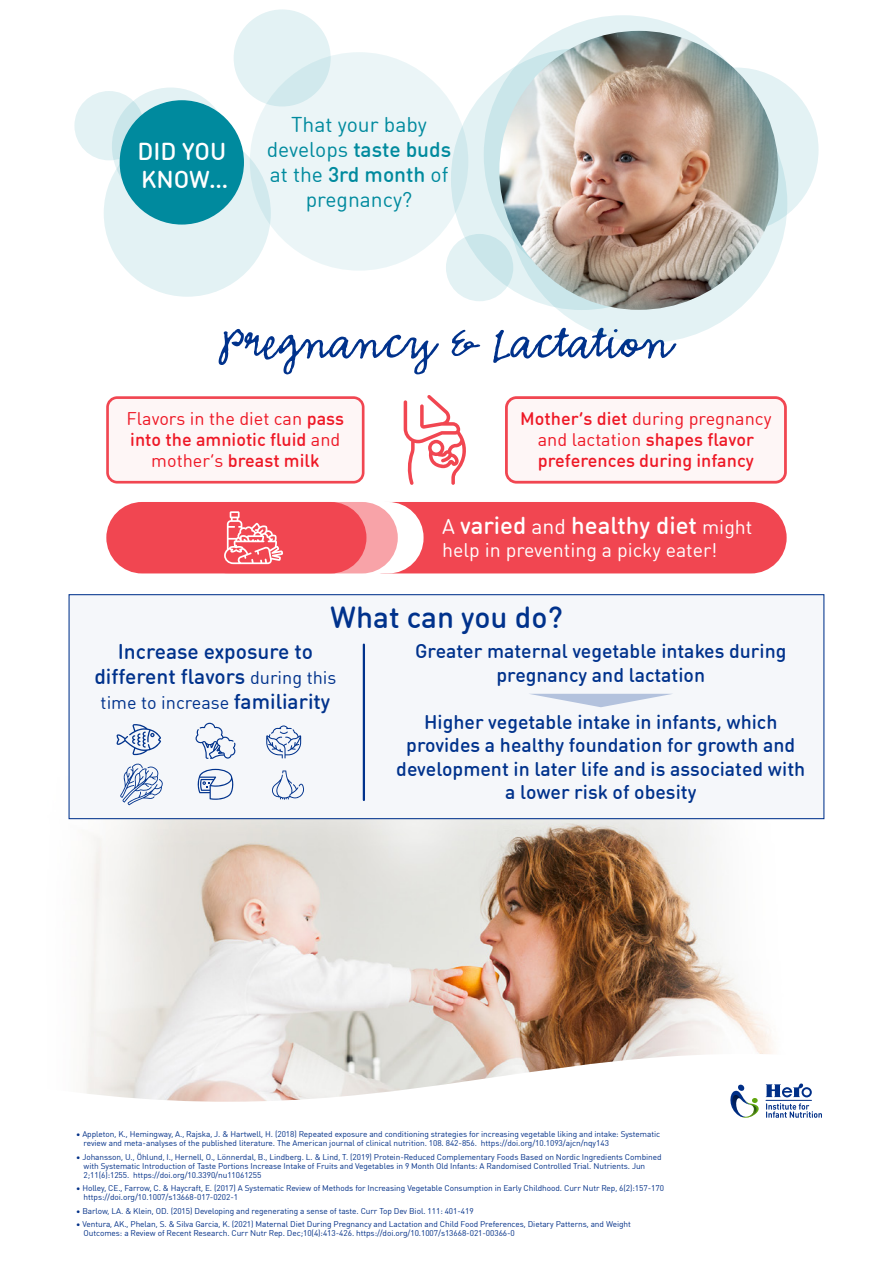
<style>
.page{position:relative;width:893px;height:1263px;background:#fff}
.page>*{position:absolute;margin:0;border:0;box-sizing:border-box;transform-origin:0 0}
.t1{font:52.5px "Emmascript MVB Std";color:#00328c}
.t2{font:500 30px "DIN Round Offc Pro";color:#00328c}
.t3{font:500 24px/28.8px "DIN Round Offc Pro";color:#fff}
.t4{font:21px/25.2px "DIN Round Offc Pro";color:#008a9e;text-align:center}
.t5{font:500 21px/25.2px "DIN Round Offc Pro";color:#00328c;text-align:center}
.t6{font:500 19.5px/23.4px "DIN Round Offc Pro";color:#00328c;text-align:center}
.t7{font:19.5px "DIN Round Offc Pro";color:#fff}
.t8{font:500 18px/21px "DIN Round Offc Pro";color:#ee1826;text-align:center}
.t9{font:18px "DIN Round Offc Pro";color:#00328c}
.t10{font:8.25px/9px "DIN Round Offc Pro";letter-spacing:-.005em;color:#002f87}
.s1{font-weight:500}
.s2{font-weight:400}
.s3{font-weight:400;font-size:21px}
.s4{font-weight:400;font-size:19.5px}
.s5{font-weight:400;font-size:18px}
.s6{font-weight:500;font-size:21px}
</style>
<div class="page">
<img style="left:68px;top:743px;width:730px;height:273px">
<div style="left:69px;top:594px;width:755px;height:225px;background:#f5f7fa;border:1px solid #00328c"></div>
<svg style="left:84px;top:1016px;width:689px;height:86px"></svg>
<svg style="left:728px;top:1083px;width:94px;height:35px"></svg>
<div style="left:250px;top:52px;width:218px;height:219px;background:#ebf5f7;border-radius:50%"></div>
<svg style="left:451px;top:48px;width:262px;height:262px;background:#dff0f2"></svg>
<div style="left:654px;top:68px;width:165px;height:164px;background:#e3f2f4;border-radius:50%"></div>
<div style="left:234px;top:9px;width:97px;height:97px;background:linear-gradient(to bottom,#e8f4f6,#d6ecef);border-radius:50%"></div>
<svg style="left:112px;top:87px;width:117px;height:118px;background:#44a9b7"></svg>
<svg style="left:74px;top:91px;width:70px;height:69px;background:#bfe1e6"></svg>
<svg style="left:104px;top:130px;width:167px;height:167px;background:#85c7d0"></svg>
<svg style="left:446px;top:234px;width:67px;height:67px;background:#d9edf0"></svg>
<svg style="left:508px;top:64px;width:279px;height:279px;background:#ddeff1"></svg>
<svg style="left:484px;top:15px;width:279px;height:279px;background:#d5eaee"></svg>
<img style="left:499px;top:31px;width:279px;height:279px;border-radius:139px">
<div style="left:108px;top:398px;width:255px;height:84px;background:#fef6f6;border-radius:10px"></div>
<div style="left:106px;top:396px;width:258px;height:87px;border:3px solid #f14651;border-radius:10px"></div>
<div style="left:506px;top:398px;width:279px;height:84px;background:#fef6f6;border-radius:10px"></div>
<div style="left:505px;top:396px;width:282px;height:88px;border:3px solid #f14651;border-radius:10px"></div>
<svg style="left:404px;top:395px;width:62px;height:90px"></svg>
<div style="left:349px;top:502px;width:438px;height:71px;background:#f14651;border-radius:36px"></div>
<div style="left:148px;top:502px;width:276px;height:71px;background:#fff;border-radius:35px"></div>
<div style="left:194px;top:502px;width:204px;height:71px;background:#f8a3a8;border-radius:36px"></div>
<div style="left:106px;top:502px;width:260px;height:71px;background:#f14651;border-radius:36px"></div>
<svg style="left:224px;top:511px;width:59px;height:53px"></svg>
<svg style="left:530px;top:694px;width:141px;height:13px"></svg>
<hr style="left:363px;top:645px;width:2px;height:155px;background:#00328c">
<svg style="left:116px;top:724px;width:45px;height:31px"></svg>
<svg style="left:197px;top:769px;width:37px;height:31px"></svg>
<svg style="left:120px;top:763px;width:43px;height:42px"></svg>
<svg style="left:272px;top:770px;width:32px;height:30px"></svg>
<svg style="left:195px;top:723px;width:41px;height:36px"></svg>
<svg style="left:266px;top:725px;width:35px;height:33px"></svg>
<h3 class="t3" style="left:137px;top:136px;width:92px">DID YOU<br>KNOW…</h3>
<h3 class="t4" style="left:267px;top:111px;width:186px">That your baby develops <span class="s1">taste buds </span>at the <span class="s1">3rd month</span> of pregnancy?</h3>
<h1 class="t1" style="left:220px;top:314px;width:454px">Pregnancy &amp; Lactation</h1>
<h3 class="t8" style="left:126px;top:407px;width:219px"><span class="s2">Flavors in the diet can</span> pass into the amniotic fluid <span class="s2">and mother’s</span> breast milk</h3>
<h3 class="t8" style="left:520px;top:407px;width:253px">Mother’s diet <span class="s2">during pregnancy and lactation</span> shapes flavor preferences during infancy</h3>
<h3 class="t3" style="left:442px;top:510px;width:312px"><span class="s3">A</span> varied <span class="s3">and</span> healthy diet <span class="s4">might</span></h3>
<h3 class="t7" style="left:442px;top:537px;width:277px">help in preventing a picky eater!</h3>
<h2 class="t2" style="left:330px;top:597px;width:234px">What can you do?</h2>
<h3 class="t5" style="left:94px;top:638px;width:244px">Increase exposure to different flavors <span class="s5">during this</span></h3>
<h3 class="t9" style="left:101px;top:691px;width:231px">time to increase <span class="s6">familiarity</span></h3>
<h3 class="t6" style="left:415px;top:638px;width:373px;line-height:24px">Greater maternal vegetable intakes during pregnancy and lactation</h3>
<h3 class="t6" style="left:396px;top:709px;width:411px">Higher vegetable intake in infants, which provides a healthy foundation for growth and development in later life and is associated with a lower risk of obesity</h3>
<p class="t10" style="left:84px;top:1129px;width:578px;text-indent:-7px">• Appleton, K., Hemingway, A., Rajska, J. &amp; Hartwell, H. (2018) Repeated exposure and conditioning strategies for increasing vegetable liking and intake: Systematic review and meta-analyses of the published literature. The American journal of clinical nutrition. 108. 842-856. https://doi.org/10.1093/ajcn/nqy143</p>
<p class="t10" style="left:84px;top:1152px;width:580px;text-indent:-7px">• Johansson, U., Öhlund, I., Hernell, O., Lönnerdal, B., Lindberg. L. &amp; Lind, T. (2019) Protein-Reduced Complementary Foods Based on Nordic Ingredients Combined with Systematic Introduction of Taste Portions Increase Intake of Fruits and Vegetables in 9 Month Old Infants: A Randomised Controlled Trial. Nutrients. Jun<br>2;11(6):1255. https://doi.org/10.3390/nu11061255</p>
<p class="t10" style="left:84px;top:1183px;width:582px;text-indent:-7px">• Holley, CE., Farrow, C. &amp; Haycraft, E. (2017) A Systematic Review of Methods for Increasing Vegetable Consumption in Early Childhood. Curr Nutr Rep, 6(2):157-170 https://doi.org/10.1007/s13668-017-0202-1</p>
<p class="t10" style="left:76px;top:1206px;width:399px">• Barlow, LA. &amp; Klein, OD. (2015) Developing and regenerating a sense of taste. Curr Top Dev Biol. 111: 401-419</p>
<p class="t10" style="left:84px;top:1219px;width:549px;text-indent:-7px">• Ventura, AK., Phelan, S. &amp; Silva Garcia, K. (2021) Maternal Diet During Pregnancy and Lactation and Child Food Preferences, Dietary Patterns, and Weight<br>Outcomes: a Review of Recent Research. Curr Nutr Rep. Dec;10(4):413-426. https://doi.org/10.1007/s13668-021-00366-0</p>
</div>
